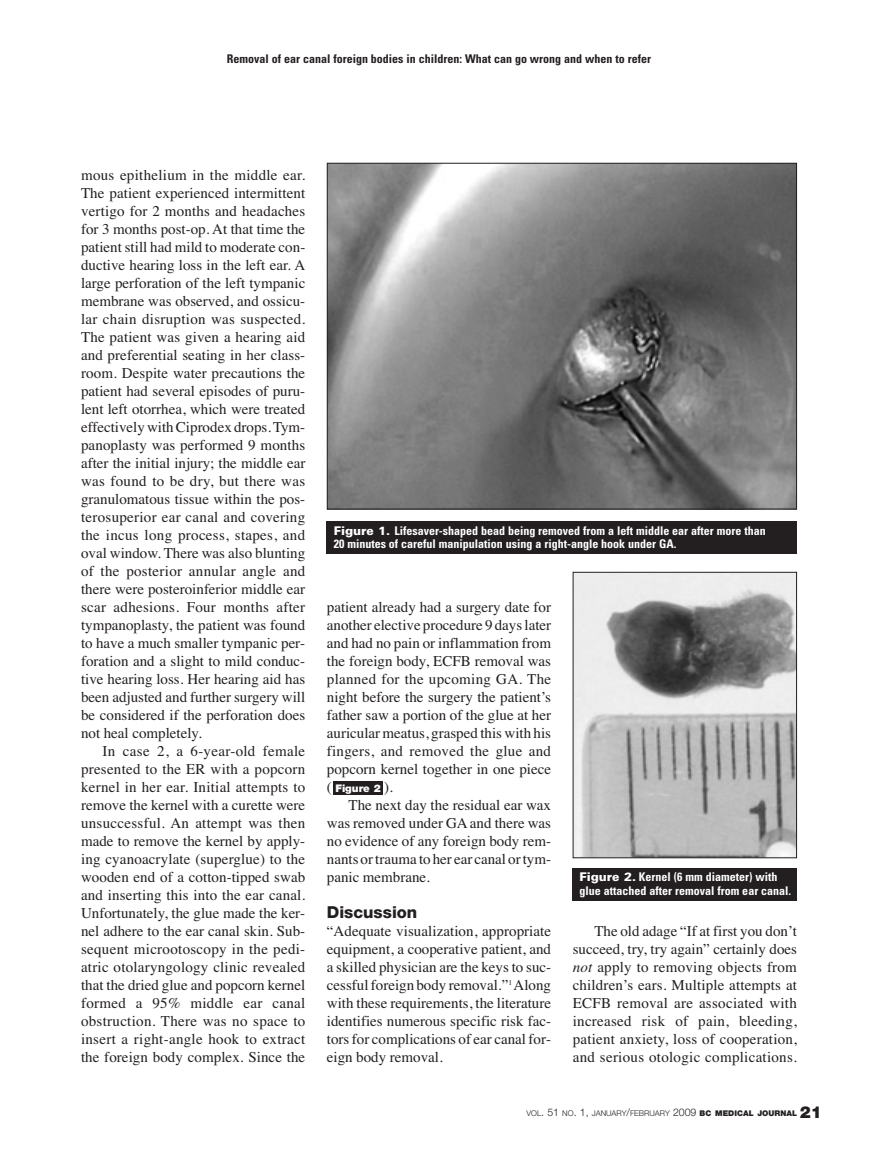
<style>
.page{position:relative;width:878px;height:1161px;background:#fff}
.page>*{position:absolute;margin:0;border:0;box-sizing:border-box;transform-origin:0 0}
.t1{font:800 16.5px "Helvetica Neue";color:#231f20}
.t2{font:15px/18px "Times";color:#231f20;text-align:justify}
.t3{font:700 condensed 12px/13.5px "Univers";color:#fff}
.t4{font:700 condensed 12px "Univers";color:#231f20}
.t5{font:900 10.5px "Helvetica Neue";color:#fff}
.t6{font:300 7.8px "Helvetica Neue";color:#231f20}
.s1{font-weight:900;font-stretch:normal}
.s2{font-style:italic}
.s3{font-size:10.5px}
.s4{font-weight:900}
.s5{font-weight:900;font-size:16.5px}
</style>
<div class="page">
<div style="left:333px;top:781px;width:50px;height:14px;background:#231f20"></div>
<img style="left:329px;top:165px;width:465px;height:342px">
<div style="left:327px;top:522px;width:469px;height:32px;background:#231f20"></div>
<img style="left:574px;top:574px;width:220px;height:282px">
<div style="left:572px;top:572px;width:224px;height:286px;border:1px solid #231f20"></div>
<div style="left:572px;top:868px;width:224px;height:33px;background:#231f20"></div>
<p class="t4" style="left:227px;top:54px;width:425px">Removal of ear canal foreign bodies in children: What can go wrong and when to refer</p>
<p class="t2" style="left:81px;top:168px;width:226px">mous epithelium in the middle ear.<br>The patient experienced intermittent vertigo for 2 months and headaches for 3 months post-op. At that time the patient still had mild to moderate con&shy;ductive hearing loss in the left ear. A large perforation of the left tympanic membrane was observed, and ossicu&shy;lar chain disruption was suspected.<br>The patient was given a hearing aid and preferential seating in her class&shy;room. Despite water precautions the patient had several episodes of puru&shy;lent left otorrhea, which were treated effectively with Ciprodex drops. Tym&shy;panoplasty was performed 9 months after the initial injury; the middle ear was found to be dry, but there was granulomatous tissue within the pos&shy;terosuperior ear canal and covering the incus long process, stapes, and oval window. There was also blunting of the posterior annular angle and there were posteroinferior middle ear scar adhesions. Four months after tympanoplasty, the patient was found to have a much smaller tympanic per&shy;foration and a slight to mild conduc&shy;tive hearing loss. Her hearing aid has been adjusted and further surgery will be considered if the perforation does not heal completely.</p>
<p class="t2" style="left:81px;top:744px;width:226px;text-indent:22px">In case 2, a 6-year-old female presented to the ER with a popcorn kernel in her ear. Initial attempts to remove the kernel with a curette were unsuccessful. An attempt was then made to remove the kernel by apply&shy;ing cyanoacrylate (superglue) to the wooden end of a cotton-tipped swab and inserting this into the ear canal.<br>Unfortunately, the glue made the ker&shy;nel adhere to the ear canal skin. Sub&shy;sequent microotoscopy in the pedi&shy;atric otolaryngology clinic revealed that the dried glue and popcorn kernel formed a 95% middle ear canal obstruction. There was no space to insert a right-angle hook to extract the foreign body complex. Since the</p>
<p class="t3" style="left:334px;top:525px;width:433px"><span class="s1">Figure 1.</span> Lifesaver-shaped bead being removed from a left middle ear after more than<br>20 minutes of careful manipulation using a right-angle hook under GA.</p>
<p class="t2" style="left:327px;top:600px;width:226px">patient already had a surgery date for another elective procedure 9 days later and had no pain or inflammation from the foreign body, ECFB removal was planned for the upcoming GA. The night before the surgery the patient’s father saw a portion of the glue at her auricular meatus, grasped this with his fingers, and removed the glue and popcorn kernel together in one piece (</p>
<p class="t2" style="left:384px;top:780px;width:10px">).</p>
<p class="t2" style="left:348px;top:798px;width:204px">The next day the residual ear wax</p>
<p class="t2" style="left:327px;top:816px;width:226px">was removed under GA and there was</p>
<p class="t2" style="left:327px;top:834px;width:226px">no evidence of any foreign body rem-</p>
<p class="t2" style="left:327px;top:852px;width:226px">nants or trauma to her ear canal or tym-</p>
<p class="t2" style="left:327px;top:870px;width:105px">panic membrane.</p>
<p class="t1" style="left:327px;top:906px;width:92px">Discussion</p>
<p class="t2" style="left:327px;top:924px;width:226px">“Adequate visualization, appropriate equipment, a cooperative patient, and a skilled physician are the keys to suc&shy;cessful foreign body removal.”<sup>1</sup> Along with these requirements, the literature identifies numerous specific risk fac&shy;tors for complications of ear canal for&shy;eign body removal.</p>
<p class="t5" style="left:335px;top:785px;width:47px">Figure 2</p>
<p class="t3" style="left:579px;top:871px;width:213px"><span class="s1">Figure 2.</span> Kernel (6 mm diameter) with glue attached after removal from ear canal.</p>
<p class="t2" style="left:572px;top:924px;width:226px;text-indent:22px">The old adage “If at first you don’t succeed, try, try again” certainly does <span class="s2">not</span> apply to removing objects from children’s ears. Multiple attempts at ECFB removal are associated with increased risk of pain, bleeding, patient anxiety, loss of cooperation, and serious otologic complications.</p>
<p class="t6" style="left:526px;top:1109px;width:297px">VOL<span class="s3">. 51</span> NO<span class="s3">. 1,</span> JANUARY<span class="s3">/</span>FEBRUARY <span class="s3">2009</span> <span class="s4">BC MEDICAL JOURNAL</span> <span class="s5">21</span></p>
</div>
